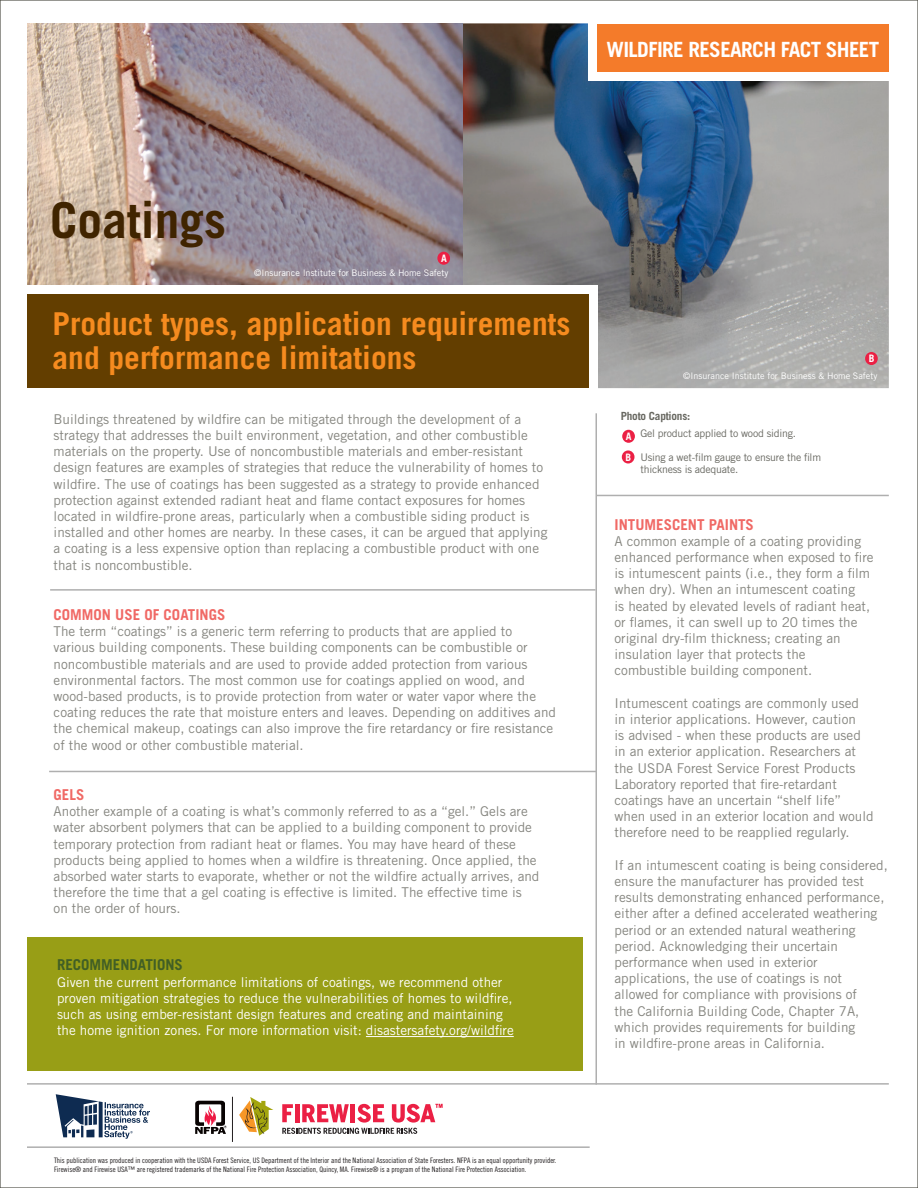
<style>
.page{position:relative;width:918px;height:1188px;background:#fff}
.page>*{position:absolute;margin:0;border:0;box-sizing:border-box;transform-origin:0 0}
.t1{font:700 49.5px "Trade Gothic";color:#402400}
.t2{font:700 31.5px/34.5px "Trade Gothic";color:#f68b1f}
.t3{font:700 21px "Trade Gothic";letter-spacing:-.03em;color:#fff}
.t4{font:700 15px "Trade Gothic";color:#f06965}
.t5{font:700 15px "Trade Gothic";color:#415f25}
.t6{font:13.5px/16.2px "Trade Gothic";color:#85857f}
.t7{font:13.5px/16.2px "Trade Gothic";color:#fff}
.t8{font:700 11.25px "Trade Gothic";letter-spacing:-.02em;color:#676760}
.t9{font:10.5px/12px "Trade Gothic";letter-spacing:-.02em;color:#676760}
.t10{font:700 10.35px "Trade Gothic";color:#fff}
.t11{font:9px "Trade Gothic";color:#fff}
.t12{font:7.5px/9px "Trade Gothic Cond Eighteen";color:#231f20}
</style>
<div class="page">
<hr style="left:27px;top:1083px;width:862px;height:2px;background:#afafaf">
<div style="left:27px;top:937px;width:556px;height:134px;background:#989e16"></div>
<img style="left:463px;top:23px;width:426px;height:365px">
<img style="left:27px;top:24px;width:436px;height:261px">
<div style="left:14px;top:285px;width:583px;height:108px;background:#fff"></div>
<div style="left:589px;top:15px;width:310px;height:66px;background:#fff"></div>
<div style="left:27px;top:295px;width:562px;height:93px;background:#633e00"></div>
<div style="left:597px;top:24px;width:292px;height:47px;background:#f47b2a"></div>
<hr style="left:50px;top:589px;width:546px;height:2px;background:#afafaf">
<hr style="left:596px;top:413px;width:1px;height:672px;background:#afafaf">
<hr style="left:597px;top:495px;width:292px;height:1px;background:#afafaf">
<hr style="left:49px;top:771px;width:547px;height:1px;background:#afafaf">
<div style="left:622px;top:450px;width:13px;height:13px;background:#eb2044;border-radius:50%"></div>
<div style="left:622px;top:430px;width:13px;height:13px;background:#eb2044;border-radius:50%"></div>
<div style="left:865px;top:352px;width:13px;height:13px;background:#eb2044;border-radius:50%"></div>
<div style="left:437px;top:252px;width:13px;height:13px;background:#eb2044;border-radius:50%"></div>
<hr style="left:366px;top:1036px;width:148px;height:1px;background:#fff">
<svg style="left:239px;top:1097px;width:34px;height:39px"></svg>
<hr style="left:232px;top:1097px;width:1px;height:45px;background:#231f20">
<svg style="left:195px;top:1101px;width:32px;height:33px"></svg>
<svg style="left:282px;top:1104px;width:161px;height:30px"></svg>
<hr style="left:27px;top:1146px;width:563px;height:2px;background:#afafaf">
<svg style="left:56px;top:1094px;width:94px;height:45px"></svg>
<h3 class="t3" style="left:607px;top:36px;width:274px">WILDFIRE RESEARCH FACT SHEET</h3>
<h1 class="t1" style="left:50px;top:190px;width:178px">Coatings</h1>
<p class="t10" style="left:441px;top:252px;width:7px">A</p>
<p class="t11" style="left:254px;top:268px;width:196px">©Insurance Institute for Business &amp; Home Safety</p>
<h2 class="t2" style="left:52px;top:306px;width:520px">Product types, application requirements and performance limitations</h2>
<p class="t6" style="left:54px;top:411px;width:495px">Buildings threatened by wildfire can be mitigated through the development of a strategy that addresses the built environment, vegetation, and other combustible materials on the property. Use of noncombustible materials and ember-resistant design features are examples of strategies that reduce the vulnerability of homes to wildfire. The use of coatings has been suggested as a strategy to provide enhanced protection against extended radiant heat and flame contact exposures for homes located in wildfire-prone areas, particularly when a combustible siding product is installed and other homes are nearby. In these cases, it can be argued that applying a coating is a less expensive option than replacing a combustible product with one that is noncombustible.</p>
<p class="t4" style="left:54px;top:605px;width:173px">COMMON USE OF COATINGS</p>
<p class="t6" style="left:54px;top:623px;width:504px">The term “coatings” is a generic term referring to products that are applied to various building components. These building components can be combustible or noncombustible materials and are used to provide added protection from various environmental factors. The most common use for coatings applied on wood, and wood-based products, is to provide protection from water or water vapor where the coating reduces the rate that moisture enters and leaves. Depending on additives and the chemical makeup, coatings can also improve the fire retardancy or fire resistance of the wood or other combustible material.</p>
<p class="t4" style="left:54px;top:785px;width:32px">GELS</p>
<p class="t6" style="left:54px;top:803px;width:487px">Another example of a coating is what’s commonly referred to as a “gel.” Gels are water absorbent polymers that can be applied to a building component to provide temporary protection from radiant heat or flames. You may have heard of these products being applied to homes when a wildfire is threatening. Once applied, the absorbed water starts to evaporate, whether or not the wildfire actually arrives, and therefore the time that a gel coating is effective is limited. The effective time is<br>on the order of hours.</p>
<p class="t5" style="left:57px;top:956px;width:127px">RECOMMENDATIONS</p>
<p class="t7" style="left:57px;top:974px;width:458px">Given the current performance limitations of coatings, we recommend other proven mitigation strategies to reduce the vulnerabilities of homes to wildfire, such as using ember-resistant design features and creating and maintaining the home ignition zones. For more information visit: disastersafety.org/wildfire</p>
<p class="t12" style="left:54px;top:1156px;width:504px">This publication was produced in cooperation with the USDA Forest Service, US Department of the Interior and the National Association of State Foresters. NFPA is an equal opportunity provider.<br>Firewise® and Firewise USA™ are registered trademarks of the National Fire Protection Association, Quincy, MA. Firewise® is a program of the National Fire Protection Association.</p>
<p class="t10" style="left:869px;top:352px;width:7px">B</p>
<p class="t11" style="left:683px;top:371px;width:196px">©Insurance Institute for Business &amp; Home Safety</p>
<p class="t8" style="left:621px;top:409px;width:71px">Photo Captions:</p>
<p class="t10" style="left:626px;top:430px;width:7px">A</p>
<p class="t10" style="left:625px;top:451px;width:7px">B</p>
<p class="t9" style="left:640px;top:427px;width:157px">Gel product applied to wood siding.</p>
<p class="t9" style="left:640px;top:451px;width:182px">Using a wet-film gauge to ensure the film thickness is adequate.</p>
<p class="t4" style="left:615px;top:515px;width:141px">INTUMESCENT PAINTS</p>
<p class="t6" style="left:615px;top:533px;width:261px">A common example of a coating providing enhanced performance when exposed to fire is intumescent paints (i.e., they form a film when dry). When an intumescent coating<br>is heated by elevated levels of radiant heat, or flames, it can swell up to 20 times the original dry-film thickness; creating an insulation layer that protects the combustible building component.</p>
<p class="t6" style="left:615px;top:695px;width:261px">Intumescent coatings are commonly used<br>in interior applications. However, caution<br>is advised - when these products are used in an exterior application. Researchers at the USDA Forest Service Forest Products Laboratory reported that fire-retardant coatings have an uncertain “shelf life” when used in an exterior location and would therefore need to be reapplied regularly.</p>
<p class="t6" style="left:615px;top:857px;width:275px">If an intumescent coating is being considered, ensure the manufacturer has provided test results demonstrating enhanced performance, either after a defined accelerated weathering period or an extended natural weathering period. Acknowledging their uncertain performance when used in exterior applications, the use of coatings is not allowed for compliance with provisions of<br>the California Building Code, Chapter 7A, which provides requirements for building<br>in wildfire-prone areas in California.</p>
</div>
